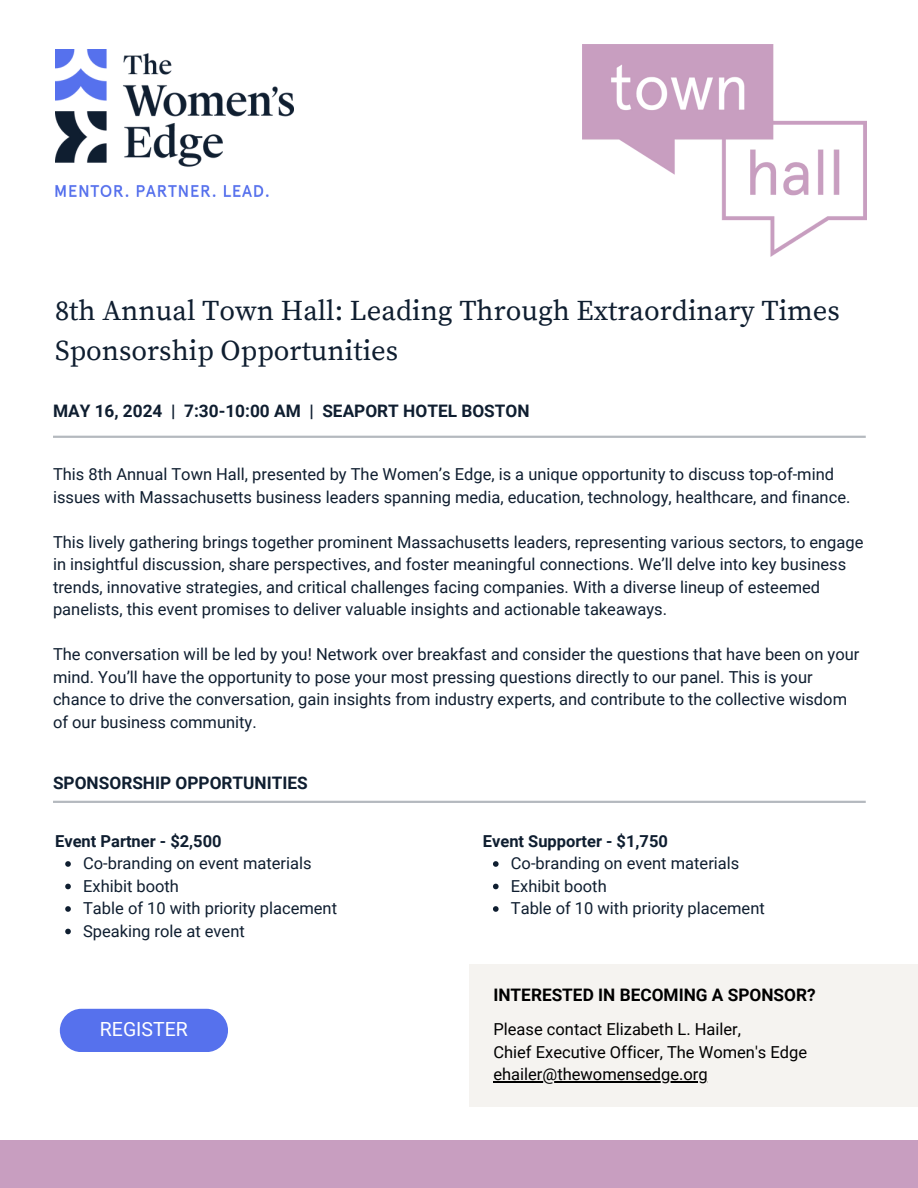
<style>
.page{position:relative;width:918px;height:1188px;background:#fff}
.page>*{position:absolute;margin:0;border:0;box-sizing:border-box;transform-origin:0 0}
.t1{font:28.5px/39.3px "Source Serif Pro";color:#0f1e30}
.t2{font:19.5px "Roboto";color:#fff}
.t3{font:700 17.25px "Roboto";color:#0f1e30}
.t4{font:700 17.25px "Roboto";color:#000}
.t5{font:16.5px/22.5px "Roboto";color:#0f1e30}
.t6{font:16.5px "Roboto";color:#000}
.t7{font:700 16.5px "Roboto";color:#0f1e30}
</style>
<div class="page">
<hr style="left:53px;top:801px;width:813px;height:2px;background:#0f1e30">
<hr style="left:53px;top:436px;width:813px;height:2px;background:#0f1e30">
<img style="left:583px;top:45px;width:283px;height:211px">
<img style="left:55px;top:49px;width:239px;height:148px">
<div style="left:0;top:1140px;width:918px;height:48px;background:#c89ec0"></div>
<svg style="left:493px;top:861px;width:6px;height:6px"></svg>
<svg style="left:493px;top:884px;width:6px;height:5px"></svg>
<svg style="left:493px;top:906px;width:6px;height:6px"></svg>
<svg style="left:65px;top:861px;width:6px;height:6px"></svg>
<svg style="left:65px;top:884px;width:6px;height:5px"></svg>
<svg style="left:65px;top:906px;width:6px;height:6px"></svg>
<svg style="left:65px;top:929px;width:6px;height:5px"></svg>
<div style="left:470px;top:964px;width:448px;height:142px;background:#f5f3f0"></div>
<hr style="left:493px;top:1081px;width:215px;height:2px;background:#000">
<div style="left:60px;top:1009px;width:168px;height:43px;background:#5671ed;border-radius:22px"></div>
<h1 class="t1" style="left:55px;top:292px;width:786px">8th Annual Town Hall: Leading Through Extraordinary Times<br>Sponsorship Opportunities</h1>
<p class="t3" style="left:53px;top:401px;width:478px">MAY 16, 2024 | 7:30-10:00 AM | SEAPORT HOTEL BOSTON</p>
<h3 class="t5" style="left:53px;top:463px;width:799px">This 8th Annual Town Hall, presented by The Women’s Edge, is a unique opportunity to discuss top-of-mind issues with Massachusetts business leaders spanning media, education, technology, healthcare, and finance.</h3>
<p class="t5" style="left:53px;top:531px;width:812px">This lively gathering brings together prominent Massachusetts leaders, representing various sectors, to engage in insightful discussion, share perspectives, and foster meaningful connections. We’ll delve into key business trends, innovative strategies, and critical challenges facing companies. With a diverse lineup of esteemed panelists, this event promises to deliver valuable insights and actionable takeaways.</p>
<p class="t5" style="left:53px;top:643px;width:808px">The conversation will be led by you! Network over breakfast and consider the questions that have been on your mind. You’ll have the opportunity to pose your most pressing questions directly to our panel. This is your chance to drive the conversation, gain insights from industry experts, and contribute to the collective wisdom of our business community.</p>
<p class="t3" style="left:53px;top:773px;width:256px">SPONSORSHIP OPPORTUNITIES</p>
<p class="t7" style="left:55px;top:831px;width:168px">Event Partner - $2,500</p>
<p class="t5" style="left:83px;top:852px;width:230px">Co-branding on event materials</p>
<h4 class="t5" style="left:83px;top:875px;width:97px">Exhibit booth</h4>
<p class="t5" style="left:83px;top:897px;width:255px">Table of 10 with priority placement</p>
<p class="t5" style="left:83px;top:920px;width:163px">Speaking role at event</p>
<p class="t2" style="left:100px;top:1018px;width:89px">REGISTER</p>
<h3 class="t7" style="left:483px;top:831px;width:187px">Event Supporter - $1,750</h3>
<h4 class="t5" style="left:511px;top:852px;width:230px">Co-branding on event materials</h4>
<p class="t5" style="left:511px;top:875px;width:97px">Exhibit booth</p>
<p class="t5" style="left:511px;top:897px;width:255px">Table of 10 with priority placement</p>
<p class="t4" style="left:493px;top:985px;width:324px">INTERESTED IN BECOMING A SPONSOR?</p>
<p class="t6" style="left:493px;top:1020px;width:249px">Please contact Elizabeth L. Hailer,</p>
<h2 class="t6" style="left:493px;top:1042px;width:315px">Chief Executive Officer, The Women's Edge</h2>
<h3 class="t6" style="left:493px;top:1065px;width:216px">ehailer@thewomensedge.org</h3>
</div>
